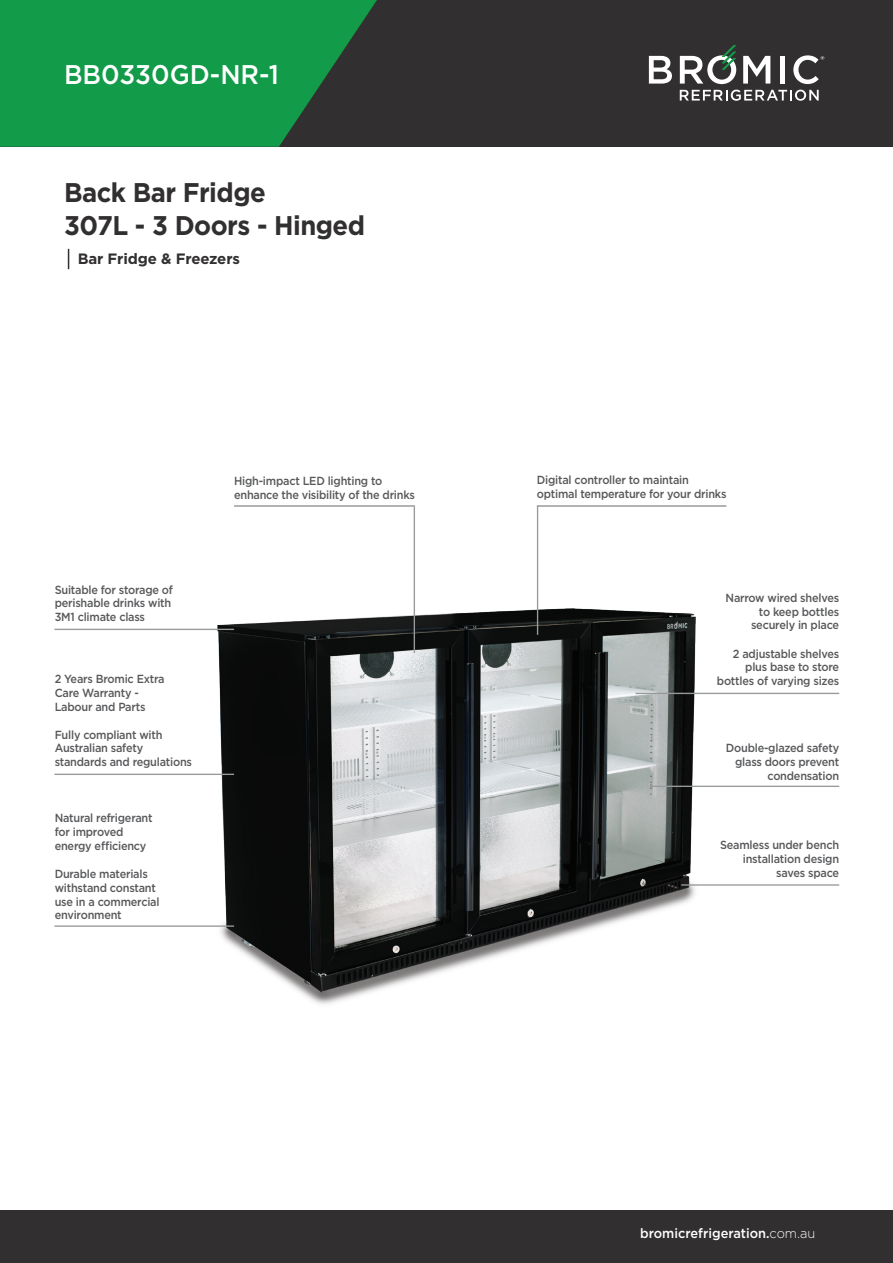
<style>
.page{position:relative;width:893px;height:1263px;background:#fff}
.page>*{position:absolute;margin:0;border:0;box-sizing:border-box;transform-origin:0 0}
.t1{font:700 27px/33px "Gotham";letter-spacing:-.02em;color:#312f30;scale:.95 1}
.t2{font:500 27px "Gotham";color:#fff;scale:.95 1}
.t3{font:700 15px "Gotham";letter-spacing:-.01em;color:#312f30}
.t4{font:500 13.5px "Gotham";color:#fff;scale:.95 1}
.t5{font:500 11.7px/13.8px "Gotham";letter-spacing:-.02em;color:#57585a;scale:.93 1}
.s1{font-weight:300}
</style>
<div class="page">
<div style="left:0;top:0;width:893px;height:147px;background:#312f30"></div>
<svg style="left:0;top:0;width:377px;height:147px;background:#158e46"></svg>
<div style="left:0;top:1211px;width:893px;height:52px;background:#312f30"></div>
<img style="left:210px;top:566px;width:495px;height:439px">
<hr style="left:54px;top:629px;width:180px;height:1px;background:#989a9d">
<hr style="left:54px;top:774px;width:180px;height:1px;background:#989a9d">
<hr style="left:54px;top:925px;width:180px;height:2px;background:#989a9d">
<hr style="left:681px;top:884px;width:158px;height:2px;background:#989a9d">
<hr style="left:650px;top:786px;width:189px;height:1px;background:#989a9d">
<hr style="left:414px;top:507px;width:1px;height:146px;background:#989a9d">
<hr style="left:234px;top:505px;width:181px;height:2px;background:#989a9d">
<hr style="left:635px;top:693px;width:204px;height:1px;background:#989a9d">
<hr style="left:537px;top:505px;width:1px;height:130px;background:#989a9d">
<hr style="left:537px;top:505px;width:189px;height:2px;background:#989a9d">
<svg style="left:68px;top:249px;width:1px;height:20px"></svg>
<svg style="left:649px;top:56px;width:23px;height:28px"></svg>
<svg style="left:743px;top:56px;width:27px;height:28px"></svg>
<div style="left:780px;top:56px;width:5px;height:28px;background:#fff"></div>
<svg style="left:793px;top:55px;width:31px;height:29px"></svg>
<svg style="left:680px;top:45px;width:56px;height:39px"></svg>
<svg style="left:680px;top:90px;width:139px;height:11px"></svg>
<h1 class="t2" style="left:64px;top:57px;width:228px">BB0330GD-NR-1</h1>
<h1 class="t1" style="left:64px;top:176px;width:318px">Back Bar Fridge<br>307L - 3 Doors - Hinged</h1>
<p class="t3" style="left:78px;top:249px;width:164px">Bar Fridge &amp; Freezers</p>
<p class="t5" style="left:55px;top:582px;width:129px">Suitable for storage of perishable drinks with<br>3M1 climate class</p>
<p class="t5" style="left:55px;top:672px;width:120px">2 Years Bromic Extra<br>Care Warranty -<br>Labour and Parts</p>
<p class="t5" style="left:55px;top:727px;width:149px">Fully compliant with<br>Australian safety standards and regulations</p>
<p class="t5" style="left:55px;top:811px;width:107px">Natural refrigerant for improved energy efficiency</p>
<p class="t5" style="left:55px;top:867px;width:114px">Durable materials withstand constant use in a commercial environment</p>
<p class="t5" style="left:234px;top:474px;width:196px">High-impact LED lighting to enhance the visibility of the drinks</p>
<p class="t5" style="left:537px;top:473px;width:205px">Digital controller to maintain optimal temperature for your drinks</p>
<p class="t5" style="left:726px;top:590px;width:124px;text-align:right">Narrow wired shelves to keep bottles securely in place</p>
<p class="t5" style="left:717px;top:646px;width:133px;text-align:right">2 adjustable shelves plus base to store bottles of varying sizes</p>
<p class="t5" style="left:726px;top:741px;width:123px;text-align:right">Double-glazed safety glass doors prevent condensation</p>
<p class="t5" style="left:720px;top:838px;width:130px;text-align:right">Seamless under bench installation design saves space</p>
<p class="t4" style="left:640px;top:1224px;width:186px">bromicrefrigeration.<span class="s1">com.au</span></p>
</div>
